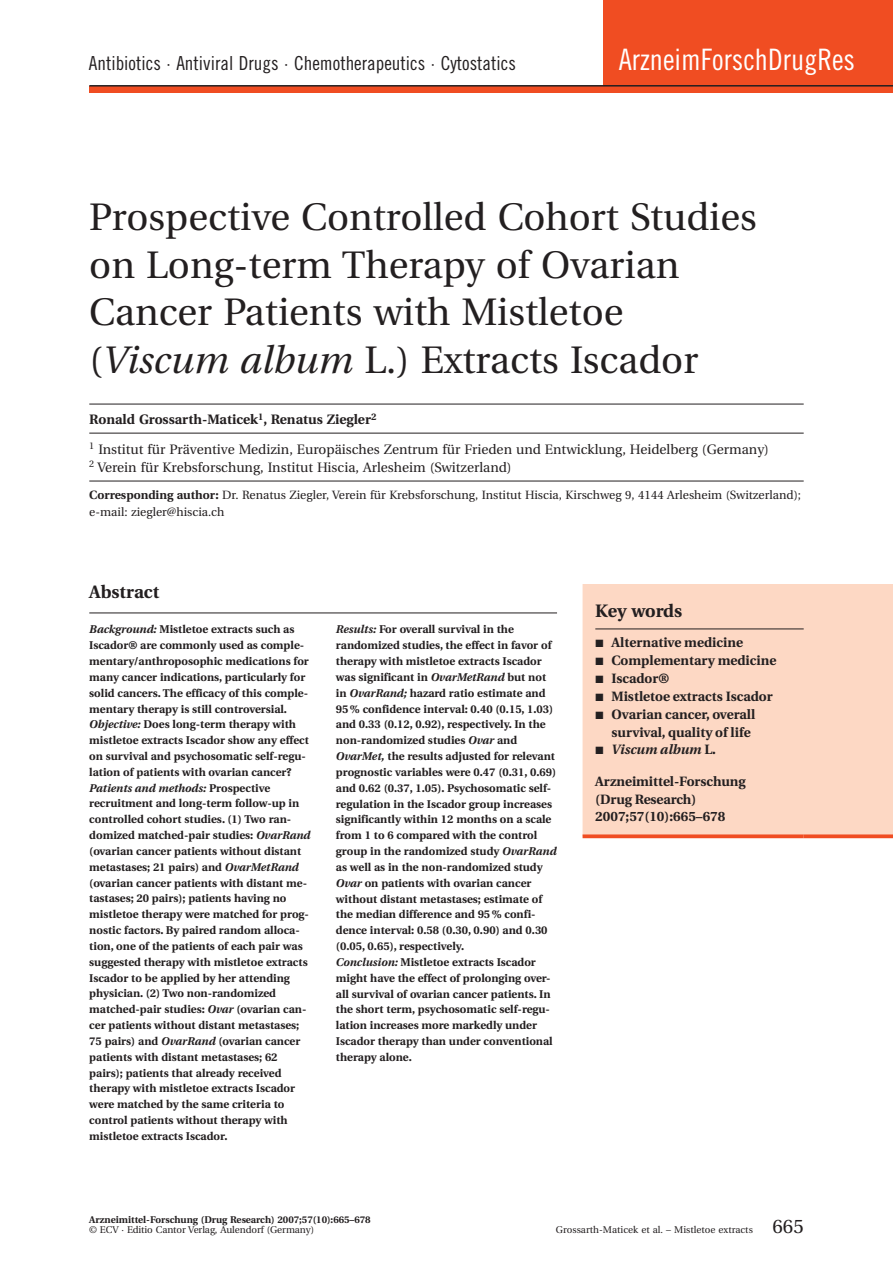
<style>
.page{position:relative;width:893px;height:1263px;background:#fff}
.page>*{position:absolute;margin:0;border:0;box-sizing:border-box;transform-origin:0 0}
.t1{font:38.25px/47.5px "Utopia";color:#231f20}
.t2{font:29.55px "Trade Gothic Cond Eighteen";color:#fff}
.t3{font:19.35px "Trade Gothic Cond Eighteen";color:#231f20}
.t4{font:700 18px "Utopia";color:#231f20}
.t5{font:13.65px/29.5px "Utopia";color:#231f20}
.t6{font:700 13.5px/17.9px "Utopia";color:#231f20}
.t7{font:italic 700 13.5px "Utopia";color:#231f20}
.t8{font:12px/16.6px "Utopia";color:#231f20}
.t9{font:700 11.25px/15.9px "Utopia";color:#231f20}
.t10{font:9.75px "Utopia";letter-spacing:-.005em;color:#231f20}
.t11{font:700 9.75px "Utopia";letter-spacing:-.005em;color:#231f20}
.s1{font-style:italic}
.s2{font-weight:700}
.s3{font-family:"Mathematical Pi Six";font-weight:400;font-size:10.5px}
.s4{font-family:"Mathematical Pi Six";font-weight:400;font-style:normal;font-size:10.5px}
.s5{font-style:normal}
.s6{font-size:19.5px}
</style>
<div class="page">
<div style="left:604px;top:0;width:289px;height:89px;background:#f04d22"></div>
<div style="left:89px;top:86px;width:804px;height:6px;background:#f04d22"></div>
<hr style="left:89px;top:85px;width:804px;height:2px;background:#231f20">
<hr style="left:89px;top:404px;width:715px;height:1px;background:#231f20">
<hr style="left:89px;top:433px;width:715px;height:1px;background:#231f20">
<hr style="left:89px;top:481px;width:715px;height:1px;background:#231f20">
<div style="left:583px;top:584px;width:310px;height:250px;background:#fdd8c4"></div>
<svg style="left:804px;top:834px;width:89px;height:4px"></svg>
<svg style="left:583px;top:834px;width:221px;height:4px"></svg>
<hr style="left:595px;top:628px;width:209px;height:1px;background:#231f20">
<hr style="left:89px;top:612px;width:468px;height:1px;background:#231f20">
<h3 class="t3" style="left:89px;top:52px;width:429px">Antibiotics · Antiviral Drugs · Chemotherapeutics · Cytostatics</h3>
<h2 class="t2" style="left:619px;top:42px;width:238px">ArzneimForschDrugRes</h2>
<h1 class="t1" style="left:89px;top:194px;width:669px">Prospective Controlled Cohort Studies on Long-term Therapy of Ovarian Cancer Patients with Mistletoe (<span class="s1">Viscum album</span> L.) Extracts Iscador</h1>
<p class="t5" style="left:89px;top:405px;width:681px"><span class="s2">Ronald Grossarth-Maticek</span><sup>1</sup><span class="s2">, Renatus Ziegler</span><sup>2<br></sup><sup>1</sup> Institut für Präventive Medizin, Europäisches Zentrum für Frieden und Entwicklung, Heidelberg (Germany)</p>
<p class="t5" style="left:89px;top:453px;width:424px"><sup>2</sup> Verein für Krebsforschung, Institut Hiscia, Arlesheim (Switzerland)</p>
<p class="t8" style="left:89px;top:487px;width:713px"><span class="s2">Corresponding author:</span> Dr. Renatus Ziegler, Verein für Krebsforschung, Institut Hiscia, Kirschweg 9, 4144 Arlesheim (Switzerland); e-mail: ziegler@hiscia.ch</p>
<h3 class="t4" style="left:89px;top:581px;width:72px">Abstract</h3>
<p class="t9" style="left:89px;top:622px;width:223px"><span class="s1">Background:</span> Mistletoe extracts such as Iscador® are commonly used as comple&shy;mentary/anthroposophic medications for many cancer indications, particularly for solid cancers. The efficacy of this comple&shy;mentary therapy is still controversial.<br><span class="s1">Objective:</span> Does long-term therapy with mistletoe extracts Iscador show any effect on survival and psychosomatic self-regu&shy;lation of patients with ovarian cancer?<br><span class="s1">Patients and methods:</span> Prospective recruitment and long-term follow-up in controlled cohort studies. (1) Two ran&shy;domized matched-pair studies: <span class="s1">OvarRand </span>(ovarian cancer patients without distant metastases; 21 pairs) and <span class="s1">OvarMetRand </span>(ovarian cancer patients with distant me&shy;tastases; 20 pairs); patients having no mistletoe therapy were matched for prog&shy;nostic factors. By paired random alloca&shy;tion, one of the patients of each pair was suggested therapy with mistletoe extracts Iscador to be applied by her attending physician. (2) Two non-randomized matched-pair studies: <span class="s1">Ovar</span> (ovarian can&shy;cer patients without distant metastases; 75 pairs) and <span class="s1">OvarRand</span> (ovarian cancer patients with distant metastases; 62 pairs); patients that already received therapy with mistletoe extracts Iscador were matched by the same criteria to control patients without therapy with mistletoe extracts Iscador.</p>
<p class="t9" style="left:336px;top:622px;width:222px"><span class="s1">Results:</span> For overall survival in the randomized studies, the effect in favor of therapy with mistletoe extracts Iscador was significant in <span class="s1">OvarMetRand</span> but not in <span class="s1">OvarRand;</span> hazard ratio estimate and 95% confidence interval: 0.40 (0.15, 1.03) and 0.33 (0.12, 0.92), respectively. In the non-randomized studies <span class="s1">Ovar</span> and <span class="s1">OvarMet,</span> the results adjusted for relevant prognostic variables were 0.47 (0.31, 0.69) and 0.62 (0.37, 1.05). Psychosomatic self&shy;regulation in the Iscador group increases significantly within 12 months on a scale from 1 to 6 compared with the control group in the randomized study <span class="s1">OvarRand </span>as well as in the non-randomized study <span class="s1">Ovar</span> on patients with ovarian cancer without distant metastases; estimate of the median difference and 95% confi&shy;dence interval: 0.58 (0.30, 0.90) and 0.30 (0.05, 0.65), respectively.<br><span class="s1">Conclusion:</span> Mistletoe extracts Iscador might have the effect of prolonging over&shy;all survival of ovarian cancer patients. In the short term, psychosomatic self-regu&shy;lation increases more markedly under Iscador therapy than under conventional therapy alone.</p>
<h3 class="t4" style="left:595px;top:600px;width:88px">Key words</h3>
<p class="t6" style="left:595px;top:634px;width:149px"><span class="s3">j</span> Alternative medicine</p>
<p class="t6" style="left:595px;top:652px;width:183px"><span class="s3">j</span> Complementary medicine</p>
<p class="t6" style="left:595px;top:669px;width:75px"><span class="s3">j</span> Iscador®</p>
<p class="t6" style="left:595px;top:687px;width:179px"><span class="s3">j</span> Mistletoe extracts Iscador</p>
<p class="t6" style="left:595px;top:705px;width:161px"><span class="s3">j</span> Ovarian cancer, overall</p>
<p class="t6" style="left:611px;top:723px;width:141px">survival, quality of life</p>
<p class="t7" style="left:595px;top:742px;width:122px"><span class="s4">j</span> Viscum album <span class="s5">L.</span></p>
<p class="t6" style="left:595px;top:772px;width:152px">Arzneimittel-Forschung (Drug Research)<br>2007;57(10):665–678</p>
<p class="t11" style="left:89px;top:1214px;width:283px">Arzneimittel-Forschung (Drug Research) 2007;57(10):665–678</p>
<p class="t10" style="left:89px;top:1224px;width:226px">© ECV · Editio Cantor Verlag, Aulendorf (Germany)</p>
<p class="t10" style="left:556px;top:1224px;width:249px">Grossarth-Maticek et al. – Mistletoe extracts <span class="s6">665</span></p>
</div>
